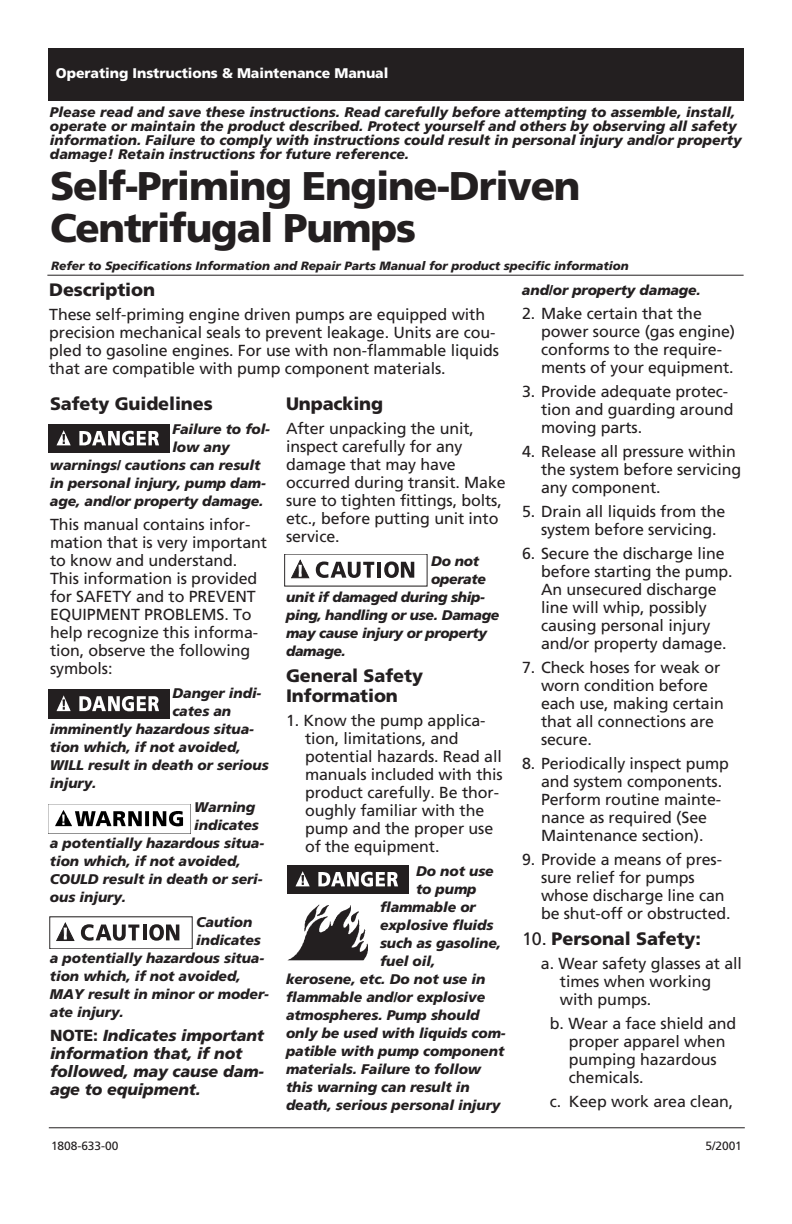
<style>
.page{position:relative;width:792px;height:1224px;background:#fff}
.page>*{position:absolute;margin:0;border:0;box-sizing:border-box;transform-origin:0 0}
.t1{font:900 40px/42px "Frutiger";letter-spacing:-.03em;color:#231f20}
.t2{font:900 18px/20px "Frutiger";letter-spacing:-.005em;color:#231f20}
.t3{font:16px/18px "Frutiger";letter-spacing:-.005em;color:#231f20}
.t4{font:italic 900 16px/18px "Frutiger";letter-spacing:-.005em;color:#231f20}
.t5{font:italic 900 14px/14px "Frutiger";letter-spacing:-.005em;color:#231f20}
.t6{font:italic 900 14px "Frutiger";letter-spacing:-.025em;color:#231f20}
.t7{font:900 14px "Frutiger";letter-spacing:-.005em;color:#fff}
.t8{font:italic 900 12px "Frutiger";color:#231f20}
.t9{font:12px "Frutiger";letter-spacing:-.005em;color:#231f20}
.s1{font-weight:400}
.s2{font-style:normal}
</style>
<div class="page">
<div style="left:48px;top:48px;width:696px;height:53px;background:#231f20"></div>
<hr style="left:47px;top:275px;width:697px;height:1px;background:#231f20">
<hr style="left:49px;top:1127px;width:696px;height:1px;background:#231f20">
<img style="left:48px;top:804px;width:143px;height:30px">
<svg style="left:149px;top:924px;width:30px;height:17px"></svg>
<hr style="left:143px;top:925px;width:3px;height:15px;background:#231f20">
<svg style="left:81px;top:924px;width:58px;height:17px"></svg>
<svg style="left:57px;top:923px;width:17px;height:18px"></svg>
<img style="left:48px;top:424px;width:122px;height:29px">
<div style="left:47px;top:688px;width:123px;height:32px;background:#231f20"></div>
<img style="left:56px;top:695px;width:103px;height:17px">
<img style="left:287px;top:904px;width:81px;height:57px">
<svg style="left:384px;top:561px;width:30px;height:17px"></svg>
<hr style="left:377px;top:562px;width:4px;height:16px;background:#231f20">
<svg style="left:316px;top:561px;width:58px;height:17px"></svg>
<svg style="left:292px;top:560px;width:17px;height:18px"></svg>
<img style="left:287px;top:865px;width:122px;height:29px">
<p class="t7" style="left:56px;top:68px;width:334px">Operating Instructions &amp; Maintenance Manual</p>
<p class="t5" style="left:50px;top:106px;width:693px">Please read and save these instructions. Read carefully before attempting to assemble, install, operate or maintain the product described. Protect yourself and others by observing all safety information. Failure to comply with instructions could result in personal injury and/or property damage! Retain instructions for future reference.</p>
<h1 class="t1" style="left:50px;top:168px;width:532px">Self-Priming Engine-Driven<br>Centrifugal Pumps</h1>
<p class="t8" style="left:51px;top:261px;width:579px">Refer to Specifications Information and Repair Parts Manual for product specific information</p>
<p class="t2" style="left:49px;top:281px;width:107px">Description</p>
<p class="t3" style="left:49px;top:307px;width:451px">These self-priming engine driven pumps are equipped with precision mechanical seals to prevent leakage. Units are cou&shy;pled to gasoline engines. For use with non-flammable liquids that are compatible with pump component materials.</p>
<p class="t5" style="left:522px;top:284px;width:180px">and/or property damage.</p>
<p class="t3" style="left:541px;top:305px;width:196px;text-indent:-19px">2. Make certain that the power source (gas engine) conforms to the require&shy;ments of your equipment.</p>
<p class="t3" style="left:541px;top:383px;width:194px;text-indent:-19px">3. Provide adequate protec&shy;tion and guarding around moving parts.</p>
<p class="t3" style="left:541px;top:443px;width:202px;text-indent:-19px">4. Release all pressure within the system before servicing any component.</p>
<p class="t3" style="left:541px;top:503px;width:186px;text-indent:-19px">5. Drain all liquids from the system before servicing.</p>
<p class="t3" style="left:541px;top:545px;width:193px;text-indent:-19px">6. Secure the discharge line before starting the pump.<br>An unsecured discharge line will whip, possibly causing personal injury and/or property damage.</p>
<p class="t3" style="left:541px;top:659px;width:184px;text-indent:-19px">7. Check hoses for weak or worn condition before each use, making certain that all connections are secure.</p>
<p class="t3" style="left:541px;top:755px;width:190px;text-indent:-19px">8. Periodically inspect pump and system components.<br>Perform routine mainte&shy;nance as required (See<br>Maintenance section).</p>
<p class="t3" style="left:541px;top:851px;width:191px;text-indent:-19px">9. Provide a means of pres&shy;sure relief for pumps whose discharge line can be shut-off or obstructed.</p>
<p class="t2" style="left:522px;top:930px;width:180px"><span class="s1">10.</span> Personal Safety:</p>
<p class="t3" style="left:560px;top:956px;width:184px;text-indent:-19px">a. Wear safety glasses at all times when working with pumps.</p>
<p class="t3" style="left:569px;top:1016px;width:169px;text-indent:-19px">b. Wear a face shield and proper apparel when pumping hazardous chemicals.</p>
<p class="t3" style="left:550px;top:1094px;width:185px">c. Keep work area clean,</p>
<p class="t2" style="left:50px;top:395px;width:164px">Safety Guidelines</p>
<p class="t5" style="left:172px;top:424px;width:99px">Failure to fol-</p>
<p class="t5" style="left:172px;top:442px;width:59px">low any</p>
<p class="t5" style="left:50px;top:460px;width:212px">warnings/ cautions can result</p>
<p class="t5" style="left:50px;top:478px;width:217px">in personal injury, pump dam-</p>
<p class="t5" style="left:50px;top:496px;width:215px">age, and/or property damage.</p>
<p class="t3" style="left:50px;top:517px;width:219px">This manual contains infor&shy;mation that is very important to know and understand.<br>This information is provided for SAFETY and to PREVENT<br>EQUIPMENT PROBLEMS. To help recognize this informa&shy;tion, observe the following symbols:</p>
<p class="t5" style="left:172px;top:688px;width:90px">Danger indi-</p>
<p class="t5" style="left:172px;top:706px;width:60px">cates an</p>
<p class="t5" style="left:50px;top:724px;width:205px">imminently hazardous situa-</p>
<p class="t5" style="left:50px;top:742px;width:192px">tion which, if not avoided,</p>
<p class="t5" style="left:50px;top:760px;width:220px">WILL result in death or serious</p>
<p class="t5" style="left:50px;top:778px;width:48px">injury.</p>
<p class="t5" style="left:194px;top:802px;width:62px">Warning</p>
<p class="t5" style="left:194px;top:820px;width:66px">indicates</p>
<p class="t5" style="left:50px;top:838px;width:216px">a potentially hazardous situa-</p>
<p class="t5" style="left:50px;top:856px;width:192px">tion which, if not avoided,</p>
<p class="t5" style="left:50px;top:874px;width:214px">COULD result in death or seri-</p>
<p class="t5" style="left:50px;top:892px;width:78px">ous injury.</p>
<p class="t5" style="left:196px;top:916px;width:58px">Caution</p>
<p class="t5" style="left:196px;top:934px;width:66px">indicates</p>
<p class="t5" style="left:50px;top:952px;width:216px">a potentially hazardous situa-</p>
<p class="t5" style="left:50px;top:970px;width:192px">tion which, if not avoided,</p>
<p class="t5" style="left:50px;top:988px;width:220px">MAY result in minor or moder-</p>
<p class="t5" style="left:50px;top:1006px;width:75px">ate injury.</p>
<p class="t4" style="left:50px;top:1027px;width:216px"><span class="s2">NOTE:</span> Indicates important information that, if not followed, may cause dam&shy;age to equipment.</p>
<p class="t2" style="left:286px;top:395px;width:99px">Unpacking</p>
<p class="t3" style="left:286px;top:421px;width:221px">After unpacking the unit, inspect carefully for any damage that may have occurred during transit. Make sure to tighten fittings, bolts, etc., before putting unit into service.</p>
<p class="t5" style="left:431px;top:556px;width:49px">Do not</p>
<p class="t6" style="left:431px;top:574px;width:56px">operate</p>
<p class="t6" style="left:286px;top:592px;width:200px">unit if damaged during ship-</p>
<p class="t6" style="left:286px;top:610px;width:215px">ping, handling or use. Damage</p>
<p class="t6" style="left:286px;top:628px;width:203px">may cause injury or property</p>
<p class="t5" style="left:286px;top:646px;width:61px">damage.</p>
<p class="t2" style="left:286px;top:668px;width:139px">General Safety<br>Information</p>
<p class="t3" style="left:305px;top:713px;width:199px;text-indent:-19px">1. Know the pump applica&shy;tion, limitations, and potential hazards. Read all manuals included with this product carefully. Be thor&shy;oughly familiar with the pump and the proper use of the equipment.</p>
<p class="t5" style="left:416px;top:866px;width:79px">Do not use</p>
<p class="t5" style="left:416px;top:884px;width:62px">to pump</p>
<p class="t5" style="left:380px;top:902px;width:97px">flammable or</p>
<p class="t5" style="left:380px;top:920px;width:115px">explosive fluids</p>
<p class="t5" style="left:380px;top:938px;width:123px">such as gasoline,</p>
<p class="t5" style="left:380px;top:956px;width:57px">fuel oil,</p>
<p class="t5" style="left:286px;top:974px;width:201px">kerosene, etc. Do not use in</p>
<p class="t5" style="left:286px;top:992px;width:201px">flammable and/or explosive</p>
<p class="t5" style="left:286px;top:1010px;width:195px">atmospheres. Pump should</p>
<p class="t5" style="left:286px;top:1028px;width:221px">only be used with liquids com-</p>
<p class="t5" style="left:286px;top:1046px;width:220px">patible with pump component</p>
<p class="t5" style="left:286px;top:1064px;width:197px">materials. Failure to follow</p>
<p class="t5" style="left:286px;top:1082px;width:185px">this warning can result in</p>
<p class="t5" style="left:286px;top:1100px;width:216px">death, serious personal injury</p>
<p class="t9" style="left:51px;top:1141px;width:69px">1808-633-00</p>
<p class="t9" style="left:706px;top:1141px;width:38px">5/2001</p>
</div>
